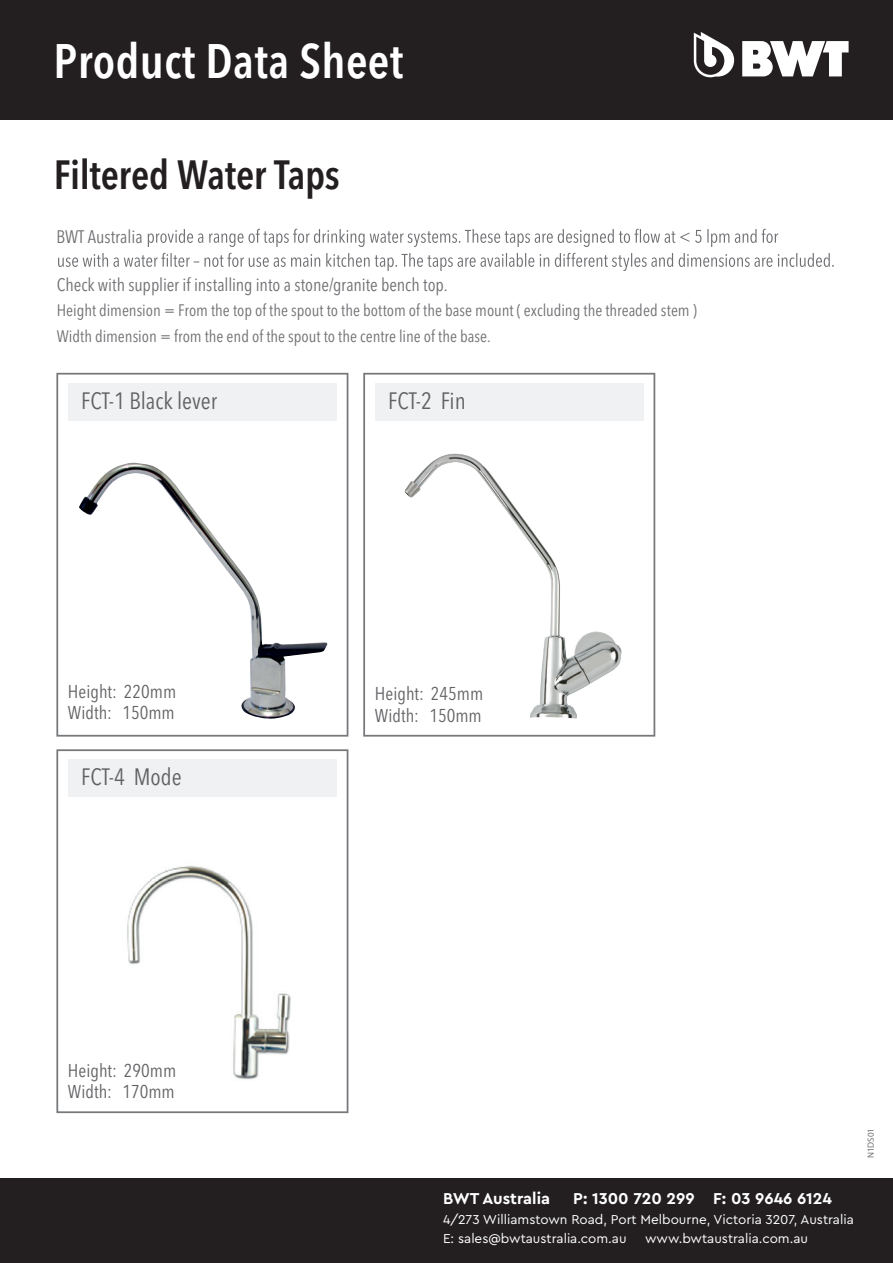
<style>
.page{position:relative;width:893px;height:1263px;background:#fff}
.page>*{position:absolute;margin:0;border:0;box-sizing:border-box;transform-origin:0 0}
.t1{font:600 48px "Avenir Next Condensed";letter-spacing:.01em;color:#fff}
.t2{font:600 40.5px "Avenir Next Condensed";letter-spacing:-.01em;color:#231f20}
.t3{font:23.55px "Avenir Next Condensed";color:#616164}
.t4{font:18.45px/21.1px "Avenir Next Condensed";color:#636366}
.t5{font:18px "Avenir Next Condensed";color:#6f7073}
.t6{font:16.5px/25.5px "Avenir Next Condensed";color:#6f7073}
.t7{font:700 16.5px "Cera PRO";color:#fff}
.t8{font:13.5px/19.5px "Cera PRO";color:#fff}
.t9{font:9px "Myriad Pro";color:#6f7073}
</style>
<div class="page">
<svg style="left:56px;top:373px;width:292px;height:364px"></svg>
<svg style="left:56px;top:749px;width:292px;height:364px"></svg>
<svg style="left:363px;top:373px;width:292px;height:364px"></svg>
<div style="left:68px;top:384px;width:269px;height:37px;background:#f0f1f2"></div>
<div style="left:68px;top:759px;width:269px;height:37px;background:#f0f1f2"></div>
<div style="left:375px;top:384px;width:269px;height:37px;background:#f0f1f2"></div>
<svg style="left:148px;top:229px;width:630px;height:18px"></svg>
<svg style="left:58px;top:253px;width:776px;height:18px"></svg>
<img style="left:79px;top:463px;width:248px;height:257px">
<img style="left:404px;top:453px;width:218px;height:266px">
<img style="left:117px;top:851px;width:185px;height:242px">
<div style="left:0;top:0;width:893px;height:119px;background:#231f20"></div>
<svg style="left:742px;top:41px;width:107px;height:35px"></svg>
<svg style="left:694px;top:32px;width:40px;height:45px"></svg>
<div style="left:0;top:1178px;width:893px;height:85px;background:#231f20"></div>
<h1 class="t1" style="left:54px;top:34px;width:351px">Product Data Sheet</h1>
<h2 class="t2" style="left:54px;top:151px;width:288px">Filtered Water Taps</h2>
<p class="t5" style="left:56px;top:229px;width:88px">BWT Australia</p>
<p class="t5" style="left:57px;top:277px;width:392px">Check with supplier if installing into a stone/granite bench top.</p>
<p class="t6" style="left:57px;top:299px;width:642px">Height dimension = From the top of the spout to the bottom of the base mount ( excluding the threaded stem )<br>Width dimension = from the end of the spout to the centre line of the base.</p>
<h3 class="t3" style="left:81px;top:391px;width:138px">FCT-1 Black lever</h3>
<h3 class="t3" style="left:388px;top:391px;width:79px">FCT-2 Fin</h3>
<p class="t4" style="left:68px;top:683px;width:110px">Height: 220mm<br>Width: 150mm</p>
<p class="t4" style="left:375px;top:685px;width:110px">Height: 245mm<br>Width: 150mm</p>
<h3 class="t3" style="left:81px;top:767px;width:102px">FCT-4 Mode</h3>
<p class="t4" style="left:68px;top:1061px;width:110px">Height: 290mm<br>Width: 170mm</p>
<p class="t7" style="left:443px;top:1189px;width:109px">BWT Australia</p>
<p class="t7" style="left:573px;top:1189px;width:260px">P: 1300 720 299 F: 03 9646 6124</p>
<p class="t8" style="left:443px;top:1209px;width:412px">4/273 Williamstown Road, Port Melbourne, Victoria 3207, Australia<br>E: sales@bwtaustralia.com.au</p>
<p class="t8" style="left:645px;top:1229px;width:164px">www.bwtaustralia.com.au</p>
<p class="t9" style="left:865px;top:1158px;width:32px;rotate:-90deg">N1DS01</p>
</div>
